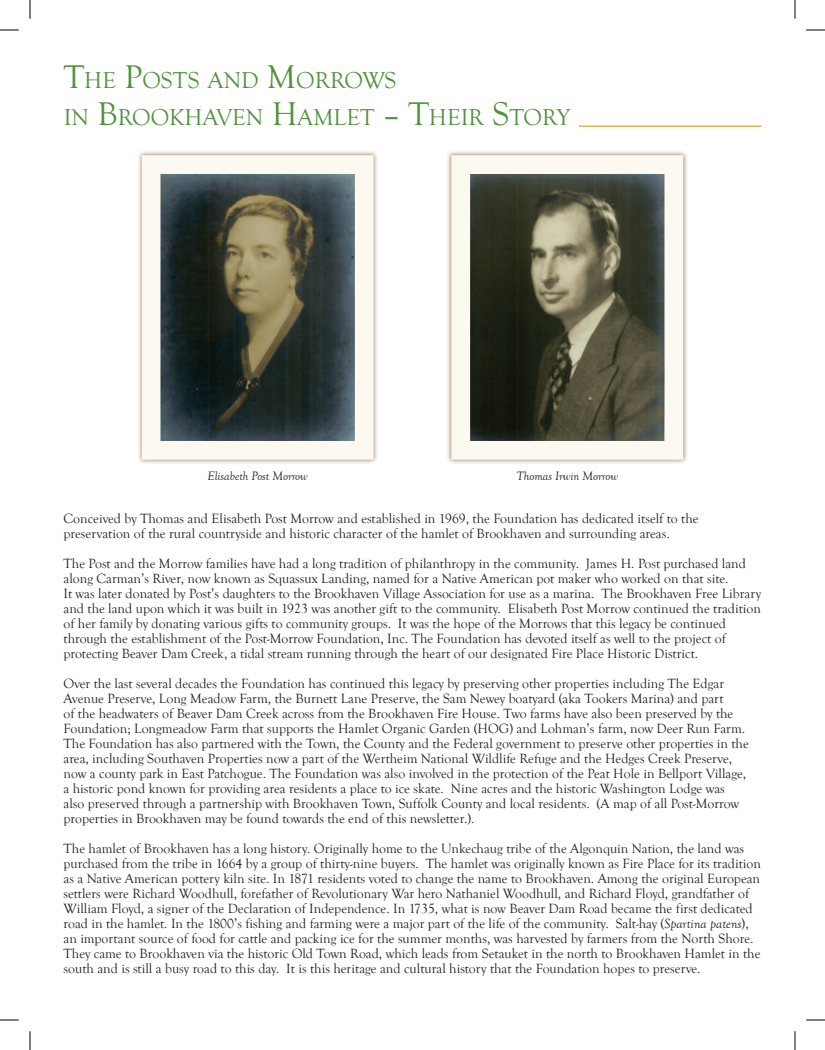
<style>
.page{position:relative;width:825px;height:1050px;background:#fff}
.page>*{position:absolute;margin:0;border:0;box-sizing:border-box;transform-origin:0 0}
.t1{font:23.62px/37.5px "Goudy Old Style T";color:#51923e}
.t2{font:13.75px/15px "Goudy Old Style T";color:#231f20}
.t3{font:italic 12.5px "Goudy Old Style T";color:#231f20}
.s1{font-size:33.75px}
.s2{font-style:italic}
</style>
<div class="page">
<hr style="left:579px;top:126px;width:182px;height:1px;background:#dca625">
<div style="left:137px;top:150px;width:242px;height:315px;background:#7b5125;opacity:.75"></div>
<img style="left:162px;top:175px;width:192px;height:265px">
<div style="left:142px;top:155px;width:232px;height:305px;border:19px solid #fcf9f1"></div>
<div style="left:446px;top:150px;width:242px;height:315px;background:#7b5125;opacity:.75"></div>
<img style="left:471px;top:175px;width:192px;height:265px">
<div style="left:451px;top:155px;width:232px;height:305px;border:19px solid #fcf9f1"></div>
<svg style="left:0;top:29px;width:19px;height:2px"></svg>
<svg style="left:806px;top:29px;width:19px;height:2px"></svg>
<svg style="left:0;top:1019px;width:19px;height:2px"></svg>
<svg style="left:806px;top:1019px;width:19px;height:2px"></svg>
<svg style="left:29px;top:0;width:2px;height:19px"></svg>
<svg style="left:29px;top:1031px;width:2px;height:19px"></svg>
<svg style="left:794px;top:0;width:2px;height:19px"></svg>
<svg style="left:794px;top:1031px;width:2px;height:19px"></svg>
<h1 class="t1" style="left:64px;top:62px;width:508px"><span class="s1">T</span>HE <span class="s1">P</span>OSTS AND <span class="s1">M</span>ORROWS<br>IN <span class="s1">B</span>ROOKHAVEN <span class="s1">H</span>AMLET <span class="s1">– T</span>HEIR <span class="s1">S</span>TORY</h1>
<p class="t3" style="left:208px;top:469px;width:102px">Elisabeth Post Morrow</p>
<p class="t3" style="left:517px;top:469px;width:103px">Thomas Irwin Morrow</p>
<p class="t2" style="left:64px;top:511px;width:637px">Conceived by Thomas and Elisabeth Post Morrow and established in 1969, the Foundation has dedicated itself to the preservation of the rural countryside and historic character of the hamlet of Brookhaven and surrounding areas.</p>
<p class="t2" style="left:64px;top:556px;width:699px">The Post and the Morrow families have had a long tradition of philanthropy in the community. James H. Post purchased land along Carman’s River, now known as Squassux Landing, named for a Native American pot maker who worked on that site.<br>It was later donated by Post’s daughters to the Brookhaven Village Association for use as a marina. The Brookhaven Free Library and the land upon which it was built in 1923 was another gift to the community. Elisabeth Post Morrow continued the tradition of her family by donating various gifts to community groups. It was the hope of the Morrows that this legacy be continued through the establishment of the Post-Morrow Foundation, Inc. The Foundation has devoted itself as well to the project of protecting Beaver Dam Creek, a tidal stream running through the heart of our designated Fire Place Historic District.</p>
<p class="t2" style="left:64px;top:676px;width:687px">Over the last several decades the Foundation has continued this legacy by preserving other properties including The Edgar Avenue Preserve, Long Meadow Farm, the Burnett Lane Preserve, the Sam Newey boatyard (aka Tookers Marina) and part<br>of the headwaters of Beaver Dam Creek across from the Brookhaven Fire House. Two farms have also been preserved by the Foundation; Longmeadow Farm that supports the Hamlet Organic Garden (HOG) and Lohman’s farm, now Deer Run Farm.<br>The Foundation has also partnered with the Town, the County and the Federal government to preserve other properties in the area, including Southaven Properties now a part of the Wertheim National Wildlife Refuge and the Hedges Creek Preserve, now a county park in East Patchogue. The Foundation was also involved in the protection of the Peat Hole in Bellport Village, a historic pond known for providing area residents a place to ice skate. Nine acres and the historic Washington Lodge was also preserved through a partnership with Brookhaven Town, Suffolk County and local residents. (A map of all Post-Morrow properties in Brookhaven may be found towards the end of this newsletter.).</p>
<p class="t2" style="left:64px;top:841px;width:699px">The hamlet of Brookhaven has a long history. Originally home to the Unkechaug tribe of the Algonquin Nation, the land was purchased from the tribe in 1664 by a group of thirty-nine buyers. The hamlet was originally known as Fire Place for its tradition as a Native American pottery kiln site. In 1871 residents voted to change the name to Brookhaven. Among the original European settlers were Richard Woodhull, forefather of Revolutionary War hero Nathaniel Woodhull, and Richard Floyd, grandfather of William Floyd, a signer of the Declaration of Independence. In 1735, what is now Beaver Dam Road became the first dedicated road in the hamlet. In the 1800’s fishing and farming were a major part of the life of the community. Salt-hay (<span class="s2">Spartina patens</span>), an important source of food for cattle and packing ice for the summer months, was harvested by farmers from the North Shore.<br>They came to Brookhaven via the historic Old Town Road, which leads from Setauket in the north to Brookhaven Hamlet in the south and is still a busy road to this day. It is this heritage and cultural history that the Foundation hopes to preserve.</p>
</div>
